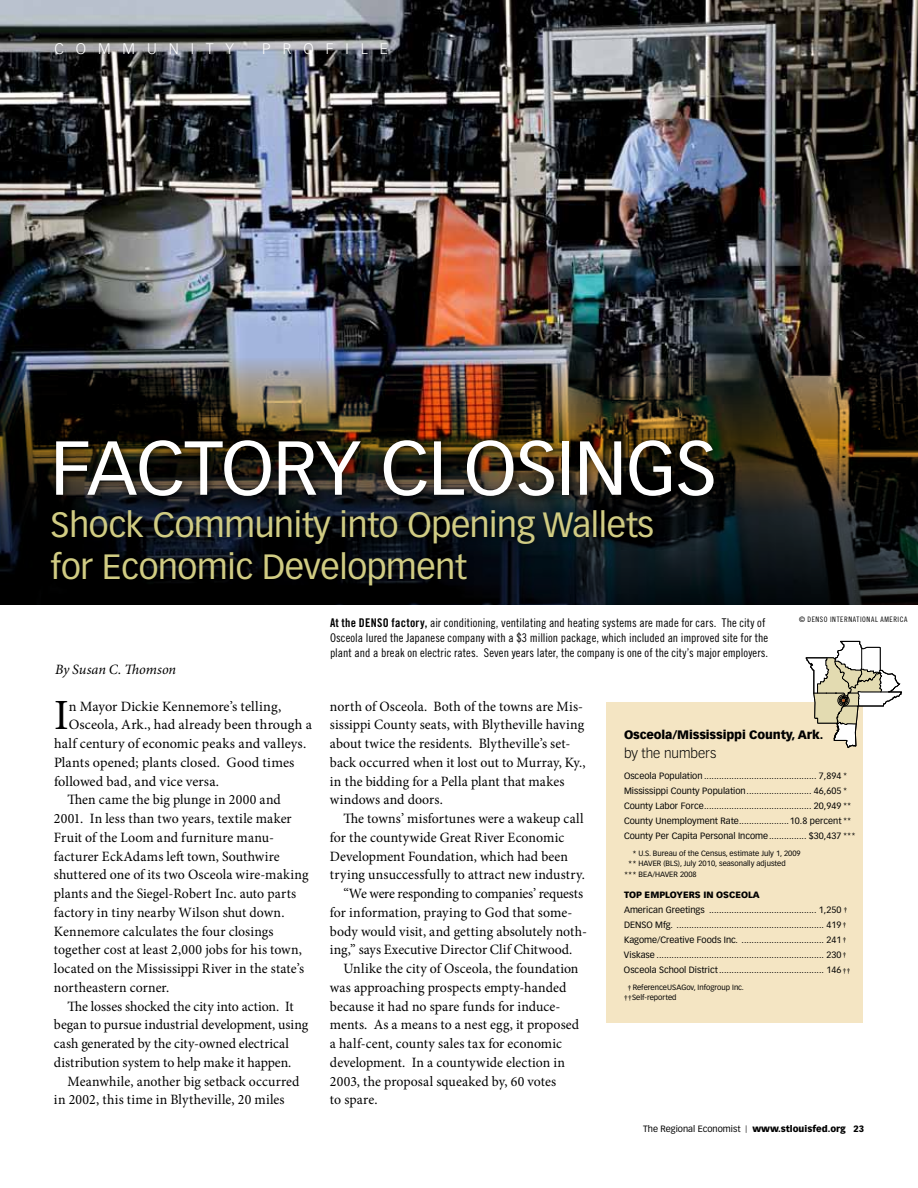
<style>
.page{position:relative;width:918px;height:1188px;background:#fff}
.page>*{position:absolute;margin:0;border:0;box-sizing:border-box;transform-origin:0 0}
.t1{font:75px "Vectora LT Std";letter-spacing:.055em;color:#fff}
.t2{font:43.05px "Minion Pro";color:#000}
.t3{font:34.5px/42px "Vectora LT Std";letter-spacing:-.01em;color:#d1cc83}
.t4{font:300 15px "Vectora LT Std";letter-spacing:.8em;color:#fff}
.t5{font:14.25px/18.8px "Minion Pro";letter-spacing:.005em;color:#000}
.t6{font:14.25px "Minion Pro";letter-spacing:-.015em;color:#000}
.t7{font:italic 14.25px "Minion Pro";letter-spacing:-.005em;color:#000}
.t8{font:300 13.5px "Vectora LT Std";color:#000}
.t9{font:12px/15px "Trade Gothic LT Std Cn 18";letter-spacing:.005em;color:#000}
.t10{font:900 12px "Vectora LT Std";letter-spacing:-.01em;color:#000}
.t11{font:9px/15px "Vectora LT Std";color:#000;text-align:justify}
.t12{font:900 9px "Vectora LT Std";color:#000}
.t13{font:7.5px/15px "Vectora LT Std";color:#000}
.t14{font:7.5px "Trade Gothic LT Std Cn 18";letter-spacing:.08em;color:#000}
.t15{font:700 condensed 7.5px/15.1px "Minion Pro";color:#000}
.s1{font-family:"Trade Gothic LT Std Bd Cn 20"}
.s2{font-family:"Minion Pro";font-weight:700;font-stretch:condensed}
.s3{font-size:7.5px}
.s4{font-weight:900}
</style>
<div class="page">
<div style="left:606px;top:702px;width:256px;height:321px;background:#f4e5c3"></div>
<img style="left:0;top:0;width:918px;height:358px">
<img style="left:0;top:358px;width:918px;height:246px">
<div style="left:45px;top:434px;width:678px;height:161px;background:#000;opacity:.75"></div>
<svg style="left:806px;top:641px;width:96px;height:107px"></svg>
<p class="t4" style="left:54px;top:40px;width:181px">community</p>
<p class="t4" style="left:262px;top:40px;width:127px">profile</p>
<h1 class="t1" style="left:51px;top:424px;width:668px">Factory Closings</h1>
<h3 class="t3" style="left:51px;top:504px;width:605px">Shock Community into Opening Wallets for Economic Development</h3>
<p class="t7" style="left:55px;top:659px;width:123px">By Susan C. Thomson</p>
<p class="t9" style="left:330px;top:616px;width:440px"><span class="s1">At the DENSO factory,</span> air conditioning, ventilating and heating systems are made for cars. The city of<br>Osceola lured the Japanese company with a $3 million package, which included an improved site for the plant and a break on electric rates. Seven years later, the company is one of the city’s major employers.</p>
<p class="t14" style="left:799px;top:615px;width:110px">© Denso International America</p>
<h2 class="t2" style="left:54px;top:687px;width:16px">I</h2>
<p class="t5" style="left:69px;top:697px;width:214px">n Mayor Dickie Kennemore’s telling,</p>
<p class="t5" style="left:69px;top:715px;width:245px">Osceola, Ark., had already been through a</p>
<p class="t5" style="left:54px;top:734px;width:254px">half century of economic peaks and valleys.</p>
<p class="t5" style="left:54px;top:753px;width:242px">Plants opened; plants closed. Good times</p>
<p class="t5" style="left:54px;top:772px;width:167px">followed bad, and vice versa.</p>
<p class="t5" style="left:68px;top:790px;width:215px">Then came the big plunge in 2000 and</p>
<p class="t5" style="left:54px;top:809px;width:239px">2001. In less than two years, textile maker</p>
<p class="t5" style="left:54px;top:828px;width:222px">Fruit of the Loom and furniture manu-</p>
<p class="t5" style="left:54px;top:847px;width:227px">facturer EckAdams left town, Southwire</p>
<p class="t5" style="left:54px;top:865px;width:256px">shuttered one of its two Osceola wire-making</p>
<p class="t5" style="left:54px;top:884px;width:244px">plants and the Siegel-Robert Inc. auto parts</p>
<p class="t5" style="left:54px;top:903px;width:232px">factory in tiny nearby Wilson shut down.</p>
<p class="t5" style="left:54px;top:922px;width:221px">Kennemore calculates the four closings</p>
<p class="t5" style="left:54px;top:940px;width:249px">together cost at least 2,000 jobs for his town,</p>
<p class="t5" style="left:54px;top:959px;width:252px">located on the Mississippi River in the state’s</p>
<p class="t5" style="left:54px;top:978px;width:117px">northeastern corner.</p>
<p class="t5" style="left:67px;top:997px;width:228px">The losses shocked the city into action. It</p>
<p class="t5" style="left:54px;top:1015px;width:256px">began to pursue industrial development, using</p>
<p class="t5" style="left:54px;top:1034px;width:237px">cash generated by the city-owned electrical</p>
<p class="t5" style="left:54px;top:1053px;width:239px">distribution system to help make it happen.</p>
<p class="t5" style="left:67px;top:1072px;width:234px">Meanwhile, another big setback occurred</p>
<p class="t5" style="left:54px;top:1090px;width:232px">in 2002, this time in Blytheville, 20 miles</p>
<p class="t5" style="left:330px;top:697px;width:257px">north of Osceola. Both of the towns are Mis&shy;sissippi County seats, with Blytheville having about twice the residents. Blytheville’s set&shy;back occurred when it lost out to Murray, Ky., in the bidding for a Pella plant that makes windows and doors.</p>
<p class="t5" style="left:343px;top:809px;width:242px">The towns’ misfortunes were a wakeup call</p>
<p class="t5" style="left:330px;top:828px;width:236px">for the countywide Great River Economic</p>
<p class="t5" style="left:330px;top:847px;width:240px">Development Foundation, which had been</p>
<p class="t5" style="left:330px;top:866px;width:256px">trying unsuccessfully to attract new industry.</p>
<p class="t6" style="left:343px;top:884px;width:241px">“We were responding to companies’ requests</p>
<p class="t5" style="left:330px;top:903px;width:244px">for information, praying to God that some-</p>
<p class="t5" style="left:330px;top:922px;width:259px">body would visit, and getting absolutely noth-</p>
<p class="t5" style="left:330px;top:941px;width:244px">ing,” says Executive Director Clif Chitwood.</p>
<p class="t5" style="left:343px;top:959px;width:237px">Unlike the city of Osceola, the foundation</p>
<p class="t5" style="left:330px;top:978px;width:238px">was approaching prospects empty-handed</p>
<p class="t5" style="left:330px;top:997px;width:232px">because it had no spare funds for induce-</p>
<p class="t5" style="left:330px;top:1016px;width:251px">ments. As a means to a nest egg, it proposed</p>
<p class="t5" style="left:330px;top:1034px;width:234px">a half-cent, county sales tax for economic</p>
<p class="t5" style="left:330px;top:1053px;width:237px">development. In a countywide election in</p>
<p class="t5" style="left:330px;top:1072px;width:228px">2003, the proposal squeaked by, 60 votes</p>
<p class="t5" style="left:330px;top:1091px;width:49px">to spare.</p>
<p class="t10" style="left:624px;top:727px;width:201px">Osceola/Mississippi County, Ark.</p>
<p class="t8" style="left:624px;top:746px;width:94px">by the numbers</p>
<p class="t11" style="left:624px;top:769px;width:219px">Osceola Population ............................................. 7,894<br>Mississippi County Population.......................... 46,605<br>County Labor Force........................................... 20,949<br>County Unemployment Rate....................10.8 percent County Per Capita Personal Income............... $30,437</p>
<p class="t13" style="left:632px;top:846px;width:170px">* U.S. Bureau of the Census, estimate July 1, 2009</p>
<p class="t13" style="left:628px;top:856px;width:159px">** HAVER (BLS), July 2010, seasonally adjusted</p>
<p class="t13" style="left:624px;top:867px;width:74px">*** BEA/HAVER 2008</p>
<p class="t12" style="left:624px;top:890px;width:113px">Top Employers in osceo</p>
<p class="t12" style="left:748px;top:890px;width:12px">la</p>
<p class="t11" style="left:624px;top:903px;width:219px">American Greetings ........................................... 1,250<br>DENSO Mfg. ........................................................... 419<br>Kagome/Creative Foods Inc. ................................. 241<br>Viskase ................................................................... 230<br>Osceola School District.......................................... 146</p>
<p class="t13" style="left:624px;top:982px;width:122px;line-height:10.5px;text-indent:4px"><span class="s2">†</span> ReferenceUSAGov, Infogroup Inc. <span class="s2">† †</span> Self-reported</p>
<p class="t13" style="left:843px;top:768px;width:14px">*<br>* ** ** ***</p>
<p class="t15" style="left:843px;top:902px;width:9px">† † † † † †</p>
<p class="t11" style="left:643px;top:1121px;width:222px">The Regional Economist <span class="s3">|</span> <span class="s4">www.stlouisfed.org 23</span></p>
</div>
